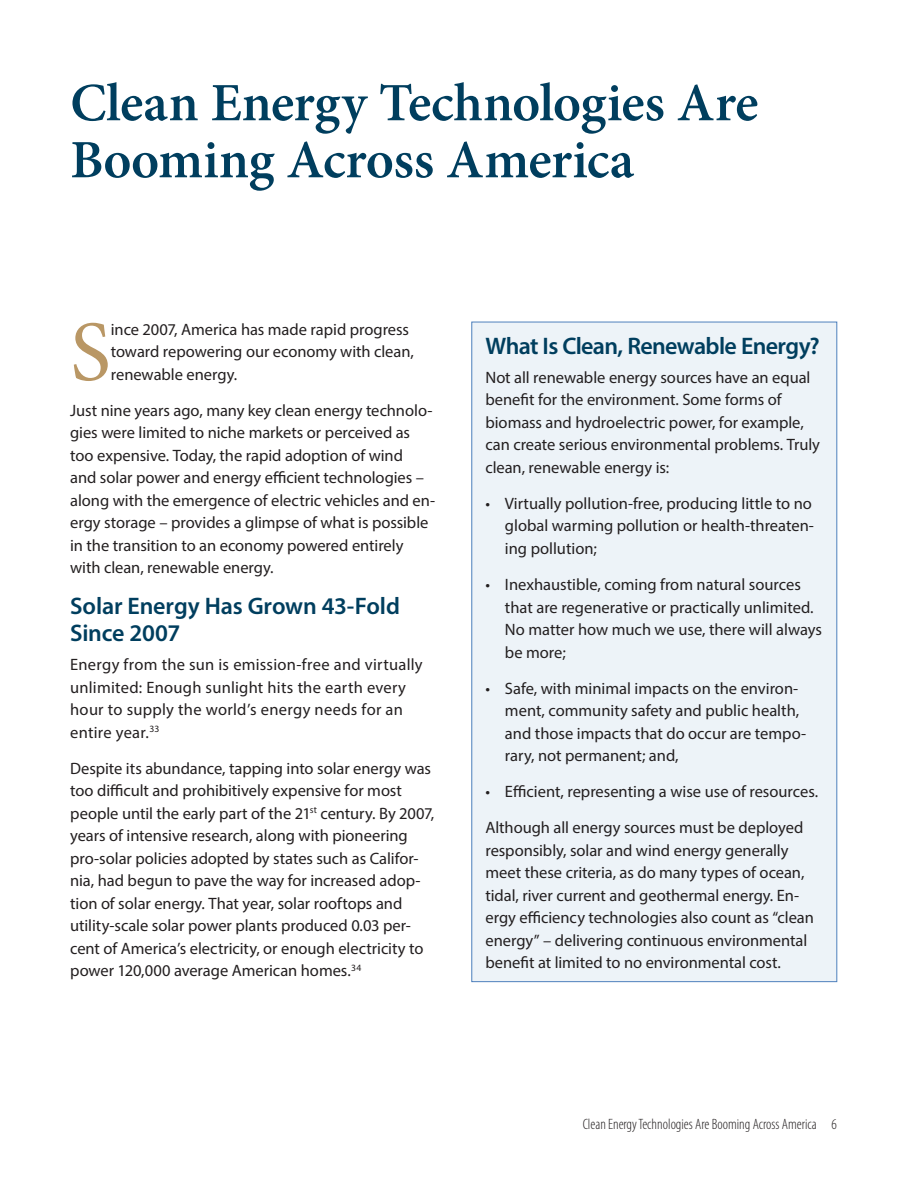
<style>
.page{position:relative;width:918px;height:1188px;background:#fff}
.page>*{position:absolute;margin:0;border:0;box-sizing:border-box;transform-origin:0 0}
._1st_drop_cap_para{font:85.8px "Minion Pro";color:#b99765}
.Heading_1{font:600 54px/57px "Minion Pro";letter-spacing:-.005em;color:#003e5e}
.heading_2{font:600 24px/27px "Myriad Pro";letter-spacing:-.02em;color:#003e5e}
._1st_drop_cap_para-2{font:16.5px/22.5px "Myriad Pro";color:#231f20}
.t1{font:300 condensed 15px "Myriad Pro";color:#231f20}
</style>
<div class="page">
<div style="left:472px;top:322px;width:365px;height:660px;background:#edf3f8"></div>
<p class="Heading_1" style="left:70px;top:74px;width:690px">Clean Energy Technologies Are<br>Booming Across America</p>
<p class="_1st_drop_cap_para" style="left:70px;top:295px;width:42px">S</p>
<p class="_1st_drop_cap_para-2" style="left:111px;top:318px;width:305px">ince 2007, America has made rapid progress toward repowering our economy with clean, renewable energy.</p>
<p class="_1st_drop_cap_para-2" style="left:70px;top:399px;width:367px">Just nine years ago, many key clean energy technolo&shy;gies were limited to niche markets or perceived as too expensive. Today, the rapid adoption of wind<br>and solar power and energy efficient technologies – along with the emergence of electric vehicles and en&shy;ergy storage – provides a glimpse of what is possible in the transition to an economy powered entirely with clean, renewable energy.</p>
<p class="heading_2" style="left:70px;top:592px;width:331px">Solar Energy Has Grown 43-Fold<br>Since 2007</p>
<p class="_1st_drop_cap_para-2" style="left:70px;top:653px;width:354px">Energy from the sun is emission-free and virtually unlimited: Enough sunlight hits the earth every hour to supply the world’s energy needs for an entire year.<sup>33</sup></p>
<p class="_1st_drop_cap_para-2" style="left:70px;top:756px;width:366px">Despite its abundance, tapping into solar energy was too difficult and prohibitively expensive for most people until the early part of the 21<sup>st</sup> century. By 2007, years of intensive research, along with pioneering pro-solar policies adopted by states such as Califor&shy;nia, had begun to pave the way for increased adop&shy;tion of solar energy. That year, solar rooftops and utility-scale solar power plants produced 0.03 per&shy;cent of America’s electricity, or enough electricity to power 120,000 average American homes.<sup>34</sup></p>
<p class="heading_2" style="left:485px;top:332px;width:336px">What Is Clean, Renewable Energy?</p>
<p class="_1st_drop_cap_para-2" style="left:485px;top:366px;width:336px">Not all renewable energy sources have an equal benefit for the environment. Some forms of biomass and hydroelectric power, for example, can create serious environmental problems. Truly clean, renewable energy is:</p>
<p class="_1st_drop_cap_para-2" style="left:505px;top:492px;width:311px;text-align:justify;text-indent:-20px">• Virtually pollution-free, producing little to no global warming pollution or health-threaten&shy;ing pollution;</p>
<p class="_1st_drop_cap_para-2" style="left:505px;top:573px;width:319px;text-indent:-20px">• Inexhaustible, coming from natural sources that are regenerative or practically unlimited.<br>No matter how much we use, there will always be more;</p>
<p class="_1st_drop_cap_para-2" style="left:505px;top:676px;width:303px;text-indent:-20px">• Safe, with minimal impacts on the environ&shy;ment, community safety and public health, and those impacts that do occur are tempo&shy;rary, not permanent; and,</p>
<p class="_1st_drop_cap_para-2" style="left:485px;top:780px;width:334px">• Efficient, representing a wise use of resources.</p>
<p class="_1st_drop_cap_para-2" style="left:485px;top:816px;width:330px">Although all energy sources must be deployed responsibly, solar and wind energy generally meet these criteria, as do many types of ocean, tidal, river current and geothermal energy. En&shy;ergy efficiency technologies also count as “clean energy” – delivering continuous environmental benefit at limited to no environmental cost.</p>
<p class="t1" style="left:583px;top:1116px;width:256px">Clean Energy Technologies Are Booming Across America 6</p>
</div>
